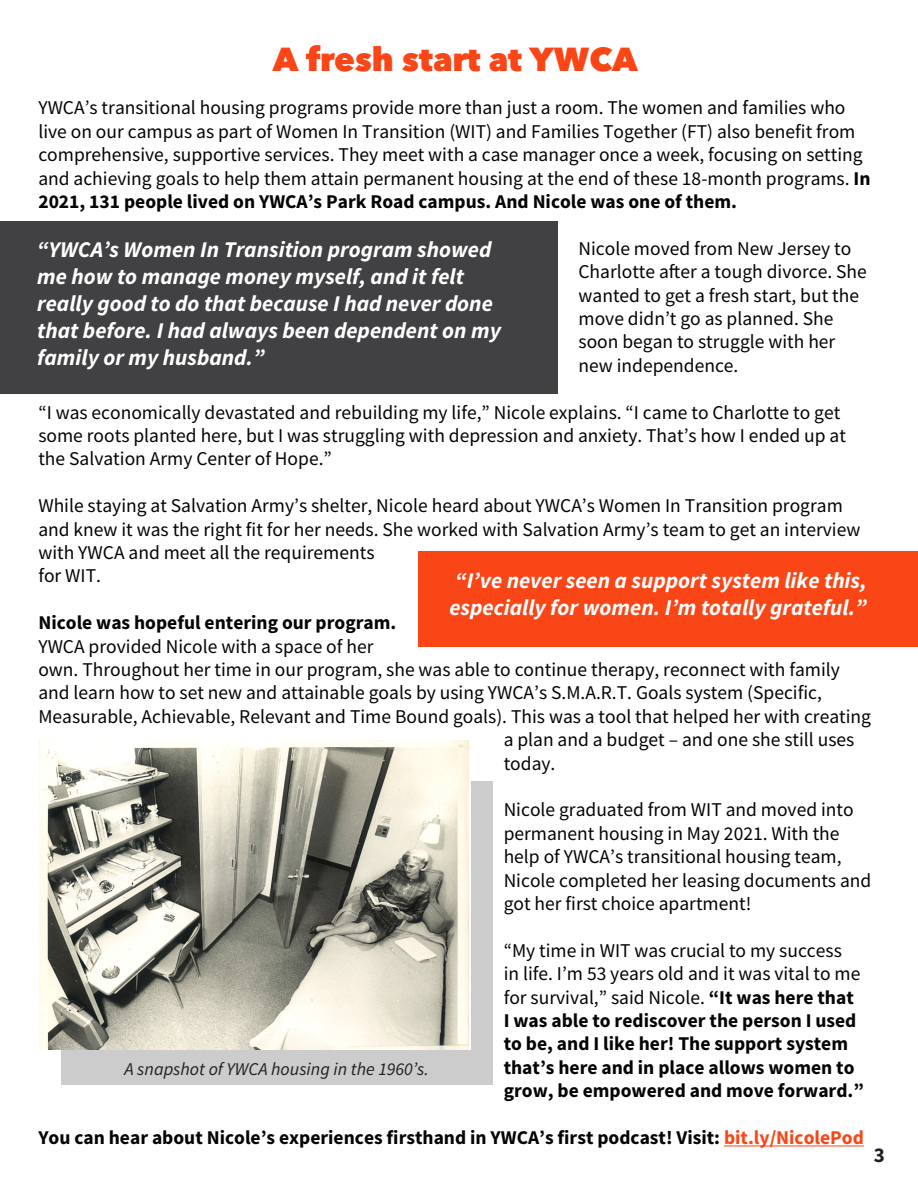
<style>
.page{position:relative;width:918px;height:1188px;background:#fff}
.page>*{position:absolute;margin:0;border:0;box-sizing:border-box;transform-origin:0 0}
.t1{font:800 33px "Avenir Next W1 G";color:#fa4616}
.t2{font:italic 700 22.5px/27px "Source Sans Pro";color:#fff}
.t3{font:700 21px "Source Sans Pro";color:#231f20}
.t4{font:19.5px/23.4px "Source Sans Pro";color:#040503}
.t5{font:700 19.5px/23.4px "Source Sans Pro";color:#040503}
.t6{font:italic 18px "Source Sans Pro";color:#231f20}
.s1{font-weight:700}
.s2{font-weight:400}
.s3{color:#fa4616}
</style>
<div class="page">
<hr style="left:724px;top:1145px;width:140px;height:1px;background:#fa4616">
<div style="left:0;top:221px;width:558px;height:173px;background:#414042"></div>
<div style="left:61px;top:782px;width:432px;height:303px;background:#ccc"></div>
<img style="left:39px;top:740px;width:431px;height:309px">
<div style="left:419px;top:551px;width:499px;height:95px;background:#fa4616"></div>
<p class="t1" style="left:273px;top:33px;width:367px">A fresh start at YWCA</p>
<p class="t4" style="left:38px;top:96px;width:834px">YWCA’s transitional housing programs provide more than just a room. The women and families who live on our campus as part of Women In Transition (WIT) and Families Together (FT) also benefit from comprehensive, supportive services. They meet with a case manager once a week, focusing on setting and achieving goals to help them attain permanent housing at the end of these 18-month programs. <span class="s1">In 2021, 131 people lived on YWCA’s Park Road campus. And Nicole was one of them.</span></p>
<p class="t4" style="left:579px;top:237px;width:290px">Nicole moved from New Jersey to<br>Charlotte after a tough divorce. She wanted to get a fresh start, but the move didn’t go as planned. She soon began to struggle with her new independence.</p>
<p class="t4" style="left:38px;top:400px;width:809px">“I was economically devastated and rebuilding my life,” Nicole explains. “I came to Charlotte to get some roots planted here, but I was struggling with depression and anxiety. That’s how I ended up at the Salvation Army Center of Hope.”</p>
<p class="t4" style="left:38px;top:494px;width:823px">While staying at Salvation Army’s shelter, Nicole heard about YWCA’s Women In Transition program and knew it was the right fit for her needs. She worked with Salvation Army’s team to get an interview with YWCA and meet all the requirements<br>for WIT.</p>
<p class="t5" style="left:38px;top:611px;width:360px">Nicole was hopeful entering our program.</p>
<p class="t4" style="left:38px;top:634px;width:337px">YWCA provided Nicole with a space of her</p>
<p class="t4" style="left:38px;top:658px;width:803px">own. Throughout her time in our program, she was able to continue therapy, reconnect with family</p>
<p class="t4" style="left:38px;top:681px;width:785px">and learn how to set new and attainable goals by using YWCA’s S.M.A.R.T. Goals system (Specific,</p>
<p class="t4" style="left:38px;top:705px;width:834px">Measurable, Achievable, Relevant and Time Bound goals). This was a tool that helped her with creating</p>
<p class="t4" style="left:504px;top:728px;width:352px">a plan and a budget – and one she still uses</p>
<p class="t4" style="left:504px;top:751px;width:53px">today.</p>
<p class="t4" style="left:504px;top:798px;width:369px">Nicole graduated from WIT and moved into permanent housing in May 2021. With the help of YWCA’s transitional housing team, Nicole completed her leasing documents and got her first choice apartment!</p>
<p class="t5" style="left:504px;top:938px;width:362px"><span class="s2">“My time in WIT was crucial to my success<br>in life. I’m 53 years old and it was vital to me for survival,” said Nicole.</span> “It was here that I was able to rediscover the person I used to be, and I like her! The support system that’s here and in place allows women to grow, be empowered and move forward.”</p>
<p class="t5" style="left:38px;top:1126px;width:827px">You can hear about Nicole’s experiences firsthand in YWCA’s first podcast! Visit: <span class="s3">bit.ly/NicolePod</span></p>
<p class="t2" style="left:37px;top:235px;width:465px">“YWCA’s Women In Transition program showed me how to manage money myself, and it felt really good to do that because I had never done that before. I had always been dependent on my family or my husband.”</p>
<p class="t2" style="left:450px;top:567px;width:419px">“I’ve never seen a support system like this, especially for women. I’m totally grateful.”</p>
<p class="t6" style="left:125px;top:1057px;width:306px">A snapshot of YWCA housing in the 1960’s.</p>
<p class="t3" style="left:874px;top:1141px;width:13px">3</p>
</div>
